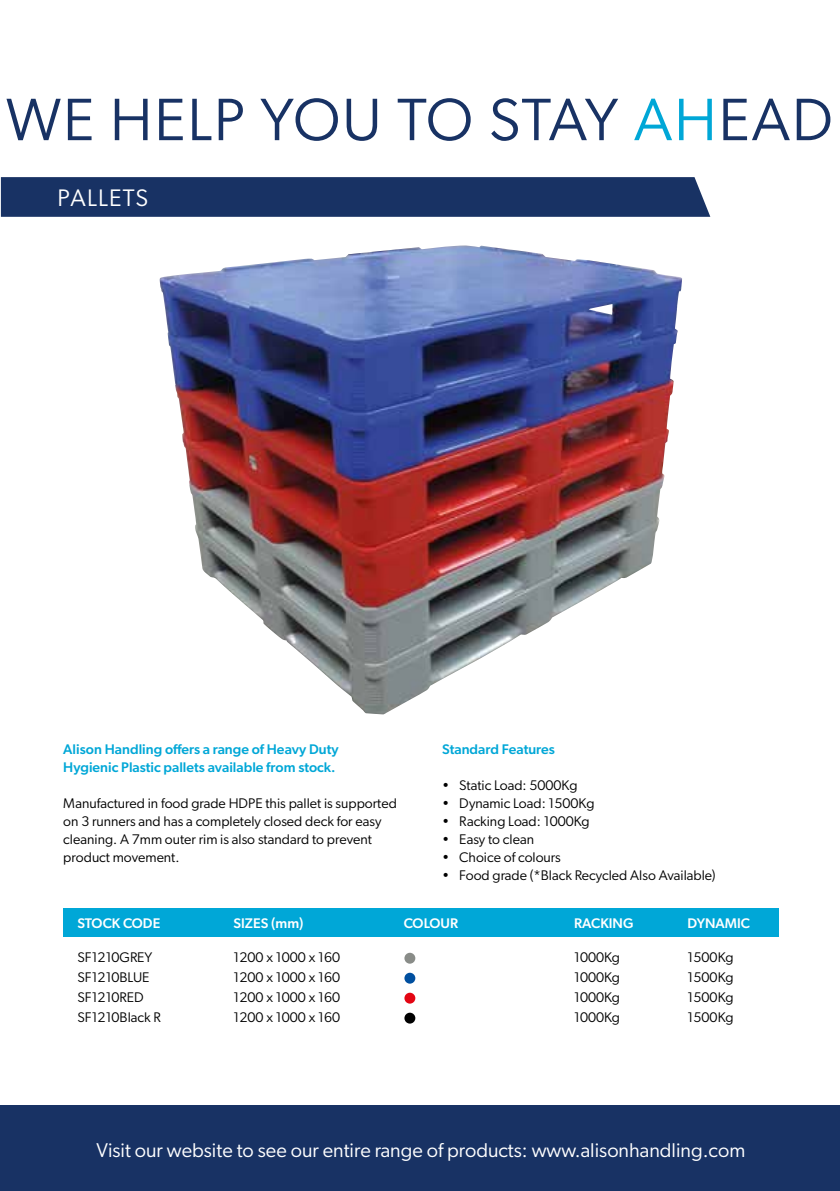
<style>
.page{position:relative;width:840px;height:1191px;background:#fff}
.page>*{position:absolute;margin:0;border:0;box-sizing:border-box;transform-origin:0 0}
.t1{font:60px "Gibson";letter-spacing:.03em;color:#183264}
.t2{font:24px "Gibson";letter-spacing:.05em;color:#fff}
.t3{font:20px "Gibson";color:#fff}
.t4{font:14px/18px "Gibson";color:#000}
.t5{font:500 14px/18px "Gibson";color:#00a7d7}
.t6{font:500 14px "Gibson";color:#fff}
.s1{color:#00a7d7}
</style>
<div class="page">
<div style="left:0;top:1106px;width:839px;height:85px;background:#183264"></div>
<div style="left:1px;top:177px;width:709px;height:40px;background:#183264"></div>
<div style="left:63px;top:908px;width:715px;height:29px;background:#00a7d7"></div>
<div style="left:404px;top:952px;width:11px;height:11px;background:#898c88;border-radius:50%"></div>
<div style="left:404px;top:972px;width:11px;height:11px;background:#004f9f;border-radius:50%"></div>
<div style="left:404px;top:992px;width:11px;height:11px;background:#e30613;border-radius:50%"></div>
<div style="left:404px;top:1012px;width:11px;height:11px;background:#000;border-radius:50%"></div>
<img style="left:159px;top:247px;width:509px;height:467px">
<h1 class="t1" style="left:6px;top:83px;width:827px">WE HELP YOU TO STAY <span class="s1">AH</span>EAD</h1>
<h2 class="t2" style="left:58px;top:183px;width:92px">PALLETS</h2>
<p class="t5" style="left:63px;top:740px;width:276px">Alison Handling offers a range of Heavy Duty<br>Hygienic Plastic pallets available from stock.</p>
<p class="t4" style="left:63px;top:794px;width:335px">Manufactured in food grade HDPE this pallet is supported on 3 runners and has a completely closed deck for easy cleaning. A 7mm outer rim is also standard to prevent product movement.</p>
<p class="t5" style="left:442px;top:740px;width:114px">Standard Features</p>
<p class="t4" style="left:442px;top:776px;width:137px">• Static Load: 5000Kg</p>
<p class="t4" style="left:442px;top:794px;width:154px">• Dynamic Load: 1500Kg</p>
<p class="t4" style="left:442px;top:812px;width:149px">• Racking Load: 1000Kg</p>
<p class="t4" style="left:442px;top:830px;width:93px">• Easy to clean</p>
<p class="t4" style="left:442px;top:848px;width:120px">• Choice of colours</p>
<p class="t4" style="left:442px;top:866px;width:275px">• Food grade (*Black Recycled Also Available)</p>
<p class="t6" style="left:77px;top:914px;width:84px">STOCK CODE</p>
<p class="t6" style="left:233px;top:914px;width:71px">SIZES (mm)</p>
<p class="t6" style="left:403px;top:914px;width:56px">COLOUR</p>
<p class="t6" style="left:573px;top:914px;width:61px">RACKING</p>
<p class="t6" style="left:687px;top:914px;width:64px">DYNAMIC</p>
<p class="t4" style="left:77px;top:948px;width:76px">SF1210GREY</p>
<p class="t4" style="left:233px;top:948px;width:108px">1200 x 1000 x 160</p>
<p class="t4" style="left:573px;top:948px;width:47px">1000Kg</p>
<p class="t4" style="left:687px;top:948px;width:47px">1500Kg</p>
<p class="t4" style="left:77px;top:968px;width:74px">SF1210BLUE</p>
<p class="t4" style="left:233px;top:968px;width:108px">1200 x 1000 x 160</p>
<p class="t4" style="left:573px;top:968px;width:47px">1000Kg</p>
<p class="t4" style="left:687px;top:968px;width:47px">1500Kg</p>
<p class="t4" style="left:77px;top:988px;width:68px">SF1210RED</p>
<p class="t4" style="left:233px;top:988px;width:108px">1200 x 1000 x 160</p>
<p class="t4" style="left:573px;top:988px;width:47px">1000Kg</p>
<p class="t4" style="left:687px;top:988px;width:47px">1500Kg</p>
<p class="t4" style="left:77px;top:1008px;width:85px">SF1210Black R</p>
<p class="t4" style="left:233px;top:1008px;width:108px">1200 x 1000 x 160</p>
<p class="t4" style="left:573px;top:1008px;width:47px">1000Kg</p>
<p class="t4" style="left:687px;top:1008px;width:47px">1500Kg</p>
<h3 class="t3" style="left:96px;top:1138px;width:650px">Visit our website to see our entire range of products: www.alisonhandling.com</h3>
</div>
